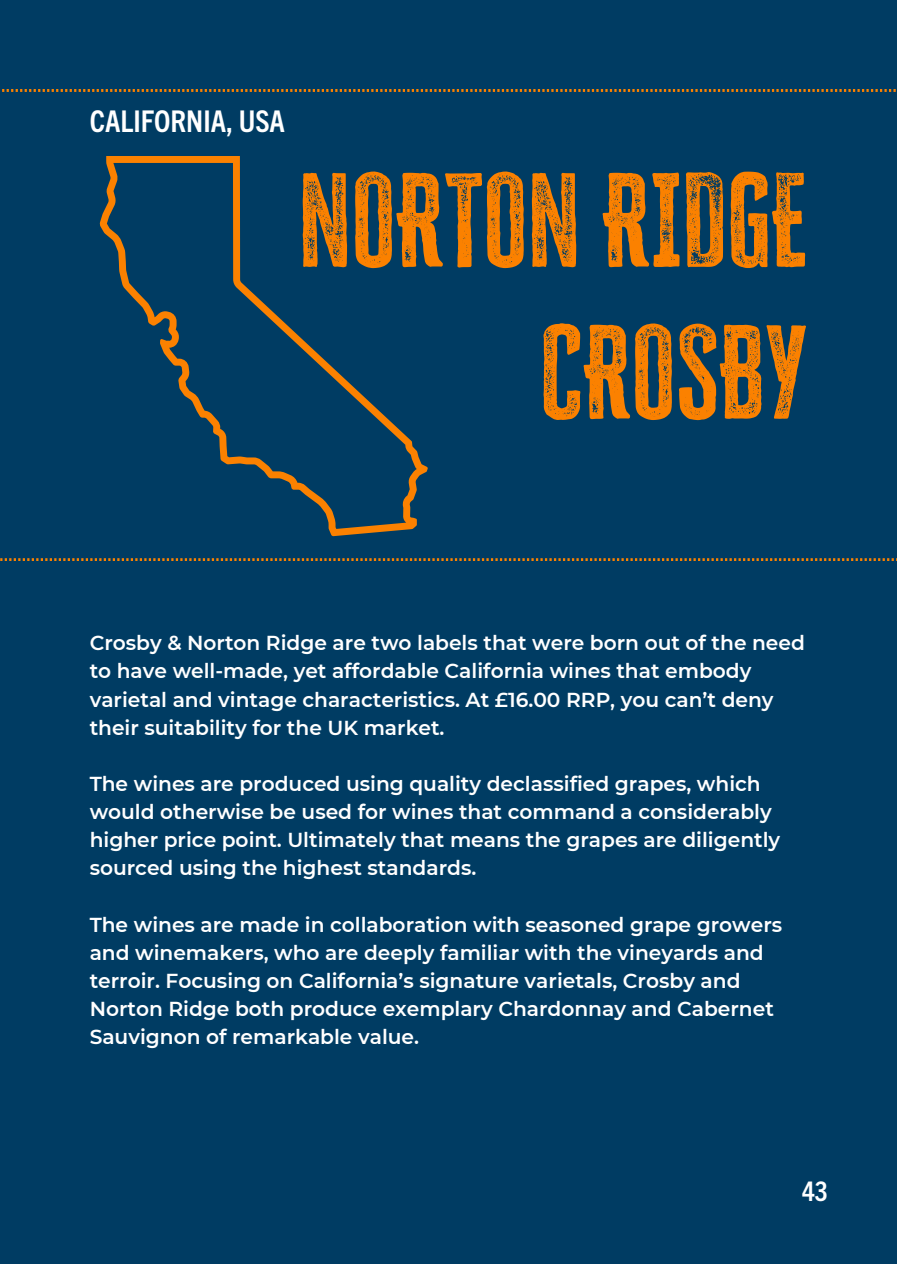
<style>
.page{position:relative;width:897px;height:1264px;background:#fff}
.page>*{position:absolute;margin:0;border:0;box-sizing:border-box;transform-origin:0 0}
.t1{font:108.45px/151.8px "Cheddar Gothic Rough";color:#fb8100;text-align:right}
.t2{font:700 condensed 30px "Trade Gothic Next LT Pro";color:#fff}
.t3{font:700 condensed 27px "Trade Gothic Next LT Pro";color:#fff}
.t4{font:600 20.25px/28.2px "Montserrat";color:#fff}
</style>
<div class="page">
<div style="left:0;top:0;width:897px;height:1263px;background:#003c63"></div>
<svg style="left:0;top:90px;width:897px;height:470px"></svg>
<h2 class="t2" style="left:90px;top:100px;width:197px">CALIFORNIA, USA</h2>
<p class="t1" style="left:298px;top:144px;width:510px">NORTON RIDGE<br>CROSBY</p>
<p class="t4" style="left:90px;top:629px;width:717px">Crosby &amp; Norton Ridge are two labels that were born out of the need to have well-made, yet affordable California wines that embody varietal and vintage characteristics. At £16.00 RRP, you can’t deny their suitability for the UK market.</p>
<h1 class="t4" style="left:90px;top:769px;width:692px">The wines are produced using quality declassified grapes, which would otherwise be used for wines that command a considerably higher price point. Ultimately that means the grapes are diligently sourced using the highest standards.</h1>
<p class="t4" style="left:90px;top:910px;width:694px">The wines are made in collaboration with seasoned grape growers and winemakers, who are deeply familiar with the vineyards and terroir. Focusing on California’s signature varietals, Crosby and Norton Ridge both produce exemplary Chardonnay and Cabernet Sauvignon of remarkable value.</p>
<p class="t3" style="left:802px;top:1172px;width:27px">43</p>
</div>
